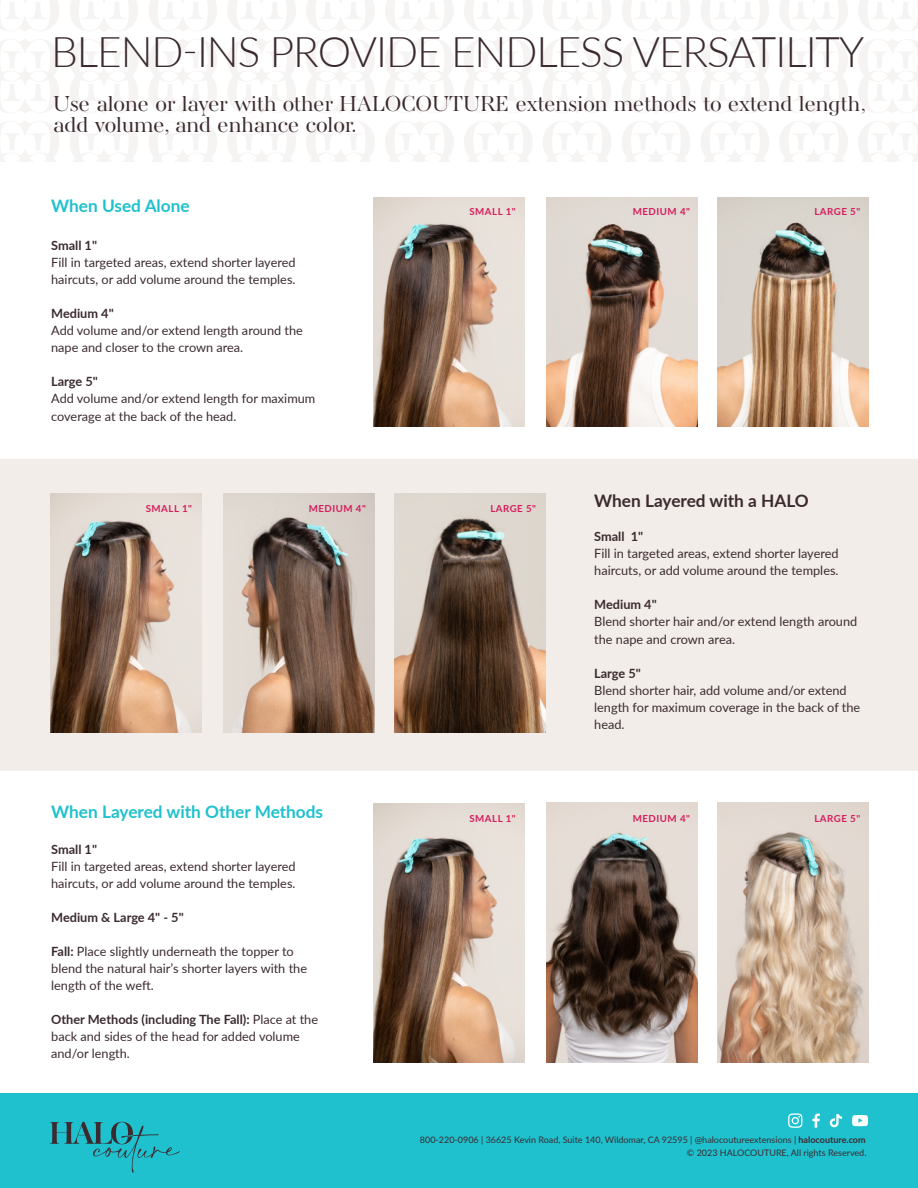
<style>
.page{position:relative;width:918px;height:1188px;background:#fff}
.page>*{position:absolute;margin:0;border:0;box-sizing:border-box;transform-origin:0 0}
.t1{font:300 42.3px "Lato";letter-spacing:-.025em;color:#3b2a2f}
.t2{font:22.2px/21px "AW Conqueror Std Didot";color:#3b2a2f}
.t3{font:700 17.25px "Lato";color:#1fc1ce}
.t4{font:700 17.25px "Lato";color:#3b2a2f}
.t5{font:12.75px/17.1px "Lato";color:#3b2a2f}
.t6{font:700 12.75px "Lato";color:#3b2a2f}
.t7{font:700 9.75px "Lato";letter-spacing:.05em;color:#d41d5e}
.t8{font:9px/13.4px "Lato";color:#3b2a2f;text-align:right}
.s1{font-weight:700}
</style>
<div class="page">
<img style="left:374px;top:803px;width:151px;height:259px">
<div style="left:0;top:459px;width:918px;height:312px;background:#f2ede9"></div>
<svg style="left:0;top:0;width:59px;height:31px"></svg>
<svg style="left:70px;top:0;width:68px;height:31px"></svg>
<svg style="left:149px;top:0;width:68px;height:31px"></svg>
<svg style="left:228px;top:0;width:68px;height:31px"></svg>
<svg style="left:306px;top:0;width:69px;height:31px"></svg>
<svg style="left:385px;top:0;width:69px;height:31px"></svg>
<svg style="left:464px;top:0;width:68px;height:31px"></svg>
<svg style="left:543px;top:0;width:68px;height:31px"></svg>
<svg style="left:622px;top:0;width:68px;height:31px"></svg>
<svg style="left:701px;top:0;width:68px;height:31px"></svg>
<svg style="left:780px;top:0;width:68px;height:31px"></svg>
<svg style="left:858px;top:0;width:59px;height:31px"></svg>
<svg style="left:0;top:39px;width:59px;height:74px"></svg>
<svg style="left:70px;top:39px;width:68px;height:74px"></svg>
<svg style="left:149px;top:39px;width:68px;height:74px"></svg>
<svg style="left:228px;top:39px;width:68px;height:74px"></svg>
<svg style="left:306px;top:39px;width:69px;height:74px"></svg>
<svg style="left:385px;top:39px;width:69px;height:74px"></svg>
<svg style="left:464px;top:39px;width:68px;height:74px"></svg>
<svg style="left:543px;top:39px;width:68px;height:74px"></svg>
<svg style="left:622px;top:39px;width:68px;height:74px"></svg>
<svg style="left:701px;top:39px;width:68px;height:74px"></svg>
<svg style="left:780px;top:39px;width:68px;height:74px"></svg>
<svg style="left:858px;top:39px;width:59px;height:74px"></svg>
<svg style="left:0;top:121px;width:59px;height:41px"></svg>
<svg style="left:70px;top:121px;width:68px;height:41px"></svg>
<svg style="left:149px;top:121px;width:68px;height:41px"></svg>
<svg style="left:228px;top:121px;width:68px;height:41px"></svg>
<svg style="left:306px;top:121px;width:69px;height:41px"></svg>
<svg style="left:385px;top:121px;width:69px;height:41px"></svg>
<svg style="left:464px;top:121px;width:68px;height:41px"></svg>
<svg style="left:543px;top:121px;width:68px;height:41px"></svg>
<svg style="left:622px;top:121px;width:68px;height:41px"></svg>
<svg style="left:701px;top:121px;width:68px;height:41px"></svg>
<svg style="left:780px;top:121px;width:68px;height:41px"></svg>
<svg style="left:858px;top:121px;width:59px;height:41px"></svg>
<div style="left:0;top:1094px;width:918px;height:94px;background:#1fc1ce"></div>
<svg style="left:788px;top:1113px;width:15px;height:15px"></svg>
<svg style="left:812px;top:1113px;width:8px;height:15px"></svg>
<svg style="left:830px;top:1114px;width:12px;height:13px"></svg>
<svg style="left:852px;top:1115px;width:16px;height:11px"></svg>
<svg style="left:50px;top:1122px;width:130px;height:51px"></svg>
<img style="left:374px;top:197px;width:151px;height:230px">
<img style="left:546px;top:197px;width:151px;height:230px">
<img style="left:718px;top:197px;width:151px;height:230px">
<img style="left:51px;top:493px;width:151px;height:239px">
<img style="left:223px;top:493px;width:151px;height:239px">
<img style="left:395px;top:493px;width:151px;height:239px">
<img style="left:546px;top:802px;width:151px;height:260px">
<img style="left:718px;top:802px;width:151px;height:260px">
<h1 class="t1" style="left:51px;top:22px;width:815px">BLEND-INS PROVIDE ENDLESS VERSATILITY</h1>
<h2 class="t2" style="left:53px;top:95px;width:815px">Use alone or layer with other HALOCOUTURE extension methods to extend length, add volume, and enhance color.</h2>
<h3 class="t3" style="left:51px;top:193px;width:140px">When Used Alone</h3>
<p class="t6" style="left:51px;top:236px;width:47px">Small 1"</p>
<p class="t5" style="left:51px;top:253px;width:246px">Fill in targeted areas, extend shorter layered haircuts, or add volume around the temples.</p>
<p class="t6" style="left:51px;top:304px;width:64px">Medium 4"</p>
<p class="t5" style="left:51px;top:322px;width:253px">Add volume and/or extend length around the nape and closer to the crown area.</p>
<p class="t6" style="left:51px;top:372px;width:48px">Large 5"</p>
<p class="t5" style="left:51px;top:390px;width:266px">Add volume and/or extend length for maximum coverage at the back of the head.</p>
<p class="t7" style="left:469px;top:204px;width:48px">SMALL 1"</p>
<p class="t7" style="left:633px;top:204px;width:59px">MEDIUM 4"</p>
<p class="t7" style="left:814px;top:204px;width:47px">LARGE 5"</p>
<p class="t7" style="left:146px;top:501px;width:48px">SMALL 1"</p>
<p class="t7" style="left:309px;top:501px;width:59px">MEDIUM 4"</p>
<p class="t7" style="left:490px;top:501px;width:47px">LARGE 5"</p>
<h3 class="t4" style="left:594px;top:488px;width:216px">When Layered with a HALO</h3>
<p class="t6" style="left:594px;top:527px;width:50px">Small 1"</p>
<p class="t5" style="left:594px;top:545px;width:246px">Fill in targeted areas, extend shorter layered haircuts, or add volume around the temples.</p>
<p class="t6" style="left:594px;top:595px;width:64px">Medium 4"</p>
<p class="t5" style="left:594px;top:613px;width:265px">Blend shorter hair and/or extend length around the nape and crown area.</p>
<p class="t6" style="left:594px;top:664px;width:48px">Large 5"</p>
<p class="t5" style="left:594px;top:681px;width:268px">Blend shorter hair, add volume and/or extend length for maximum coverage in the back of the head.</p>
<h3 class="t3" style="left:51px;top:799px;width:274px">When Layered with Other Methods</h3>
<p class="t6" style="left:51px;top:840px;width:47px">Small 1"</p>
<p class="t5" style="left:51px;top:857px;width:246px">Fill in targeted areas, extend shorter layered haircuts, or add volume around the temples.</p>
<p class="t6" style="left:51px;top:908px;width:134px">Medium &amp; Large 4" - 5"</p>
<p class="t5" style="left:51px;top:942px;width:257px"><span class="s1">Fall:</span> Place slightly underneath the topper to blend the natural hair’s shorter layers with the length of the weft.</p>
<p class="t5" style="left:51px;top:1011px;width:268px"><span class="s1">Other Methods (including The Fall):</span> Place at the back and sides of the head for added volume and/or length.</p>
<p class="t7" style="left:469px;top:811px;width:48px">SMALL 1"</p>
<p class="t7" style="left:633px;top:811px;width:59px">MEDIUM 4"</p>
<p class="t7" style="left:814px;top:811px;width:47px">LARGE 5"</p>
<p class="t8" style="left:420px;top:1133px;width:448px">800-220-0906 | 36625 Kevin Road, Suite 140, Wildomar, CA 92595 | @halocoutureextensions | <span class="s1">halocouture.com </span>© 2023 HALOCOUTURE, All rights Reserved.</p>
</div>
